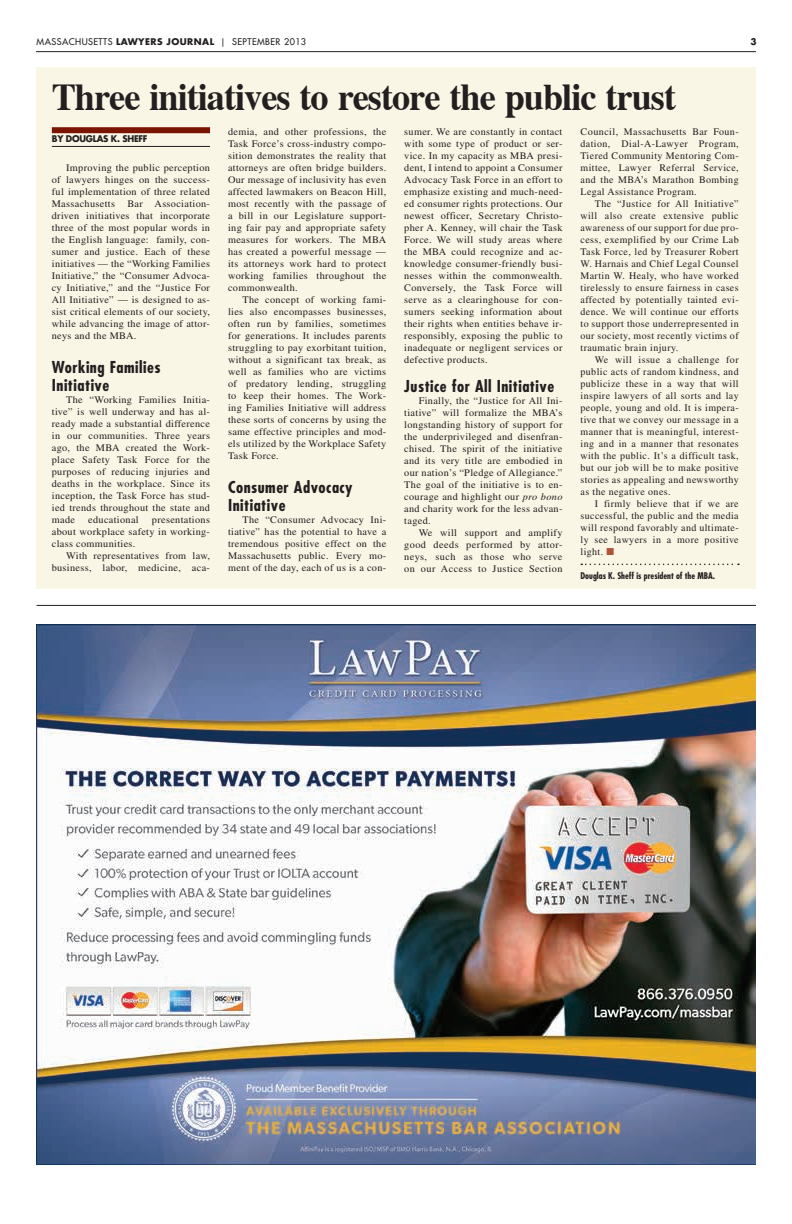
<style>
.page{position:relative;width:792px;height:1224px;background:#fff}
.page>*{position:absolute;margin:0;border:0;box-sizing:border-box;transform-origin:0 0}
.t1{font:700 38px "Cardiff";letter-spacing:-.025em;color:#231f20;scale:.95 1}
.t2{font:700 condensed 16px/18.1px "Futura Std";letter-spacing:.03em;color:#231f20}
.t3{font:10px/12px "Times LT Std";letter-spacing:.03em;color:#231f20;text-align:justify}
.t4{font:700 condensed 9px "Futura Std";color:#231f20}
.t5{font:700 9px "Futura Std";letter-spacing:.05em;color:#231f20}
.t6{font:700 9px "Futura Std";letter-spacing:-.03em;color:#231f20;scale:.95 1}
.t7{font:500 9px "Futura Std";letter-spacing:.05em;color:#231f20}
.s1{font-family:"Function";font-weight:400;font-size:10px}
.s2{font-weight:500}
.s3{font-style:italic}
.s4{color:#b3523a}
</style>
<div class="page">
<hr style="left:36px;top:51px;width:720px;height:1px;background:#231f20">
<div style="left:36px;top:68px;width:720px;height:521px;background:#f9f6e6"></div>
<hr style="left:37px;top:605px;width:719px;height:1px;background:#231f20">
<img style="left:36px;top:624px;width:720px;height:540px">
<div style="left:52px;top:127px;width:158px;height:6px;background:#791500"></div>
<hr style="left:52px;top:146px;width:158px;height:1px;background:#231f20">
<svg style="left:581px;top:564px;width:158px;height:1px"></svg>
<p class="t7" style="left:37px;top:36px;width:58px">MASSACHUSETTS</p>
<p class="t5" style="left:116px;top:36px;width:192px">LAWYERS JOURNAL <span class="s1">|</span> <span class="s2">SEPTEMBER 2013</span></p>
<p class="t5" style="left:750px;top:36px;width:8px">3</p>
<h1 class="t1" style="left:52px;top:74px;width:659px">Three initiatives to restore the public trust</h1>
<p class="t6" style="left:52px;top:133px;width:97px">BY DOUGLAS K. SHEFF</p>
<p class="t3" style="left:52px;top:162px;width:160px;text-indent:14px">Improving the public perception of lawyers hinges on the success&shy;ful implementation of three related Massachusetts Bar Association&shy;driven initiatives that incorporate three of the most popular words in the English language: family, con&shy;sumer and justice. Each of these initiatives — the “Working Families Initiative,” the “Consumer Advoca&shy;cy Initiative,” and the “Justice For All Initiative” — is designed to as&shy;sist critical elements of our society, while advancing the image of attor&shy;neys and the MBA.</p>
<h2 class="t2" style="left:52px;top:359px;width:110px">Working Families<br>Initiative</h2>
<p class="t3" style="left:52px;top:394px;width:160px;text-indent:14px">The “Working Families Initia&shy;tive” is well underway and has al&shy;ready made a substantial difference in our communities. Three years ago, the MBA created the Work&shy;place Safety Task Force for the purposes of reducing injuries and deaths in the workplace. Since its inception, the Task Force has stud&shy;ied trends throughout the state and made</p>
<p class="t3" style="left:228px;top:125px;width:160px">demia, and other professions, the Task Force’s cross-industry compo&shy;sition demonstrates the reality that attorneys are often bridge builders.<br>Our message of inclusivity has even affected lawmakers on Beacon Hill, most recently with the passage of a bill in our Legislature support&shy;ing fair pay and appropriate safety measures for workers. The MBA has created a powerful message — its attorneys work hard to protect working families throughout the commonwealth.</p>
<p class="t3" style="left:228px;top:293px;width:160px;text-indent:14px">The concept of working fami&shy;lies also encompasses businesses, often run by families, sometimes for generations. It includes parents struggling to pay exorbitant tuition, without a significant tax break, as well as families who are victims of predatory lending, struggling to keep their homes. The Work&shy;ing Families Initiative will address these sorts of concerns by using the same effective principles and mod&shy;els utilized by the Workplace Safety Task Force.</p>
<h2 class="t2" style="left:228px;top:478px;width:126px">Consumer Advocacy<br>Initiative</h2>
<p class="t3" style="left:228px;top:513px;width:160px;text-indent:14px">The “Consumer Advocacy Ini&shy;tiative” has the potential to have a tremendous positive effect on the Massachusetts public. Every mo&shy;ment of the day, each of us is a con-</p>
<p class="t3" style="left:404px;top:125px;width:160px">sumer. We are constantly in contact with some type of product or ser&shy;vice. In my capacity as MBA presi&shy;dent, I intend to appoint a Consumer Advocacy Task Force in an effort to emphasize existing and much-need&shy;ed consumer rights protections. Our newest officer, Secretary Christo&shy;pher A. Kenney, will chair the Task Force. We will study areas where the MBA could recognize and ac&shy;knowledge consumer-friendly busi&shy;nesses within the commonwealth.<br>Conversely, the Task Force will serve as a clearinghouse for con&shy;sumers seeking information about their rights when entities behave ir&shy;responsibly, exposing the public to inadequate or negligent services or defective products.</p>
<h2 class="t2" style="left:404px;top:377px;width:151px">Justice for All Initiative</h2>
<p class="t3" style="left:404px;top:394px;width:160px;text-indent:14px">Finally, the “Justice for All Ini&shy;tiative” will formalize the MBA’s longstanding history of support for the underprivileged and disenfran&shy;chised. The spirit of the initiative and its very title are embodied in our nation’s “Pledge of Allegiance.” The goal of the initiative is to en&shy;courage and highlight our <span class="s3">pro bono </span>and charity work for the less advan&shy;taged.</p>
<p class="t3" style="left:404px;top:526px;width:160px;text-indent:14px">We will support and amplify good deeds performed by attor&shy;neys, such as those who serve on our Access to Justice Section</p>
<p class="t3" style="left:580px;top:125px;width:160px">Council, Massachusetts Bar Foun&shy;dation, Dial-A-Lawyer Program, Tiered Community Mentoring Com&shy;mittee, Lawyer Referral Service, and the MBA’s Marathon Bombing Legal Assistance Program.</p>
<p class="t3" style="left:580px;top:197px;width:160px;text-indent:14px">The “Justice for All Initiative” will also create extensive public awareness of our support for due pro&shy;cess, exemplified by our Crime Lab Task Force, led by Treasurer Robert W. Harnais and Chief Legal Counsel Martin W. Healy, who have worked tirelessly to ensure fairness in cases affected by potentially tainted evi&shy;dence. We will continue our efforts to support those underrepresented in our society, most recently victims of traumatic brain injury.</p>
<p class="t3" style="left:580px;top:353px;width:160px;text-indent:14px">We will issue a challenge for public acts of random kindness, and publicize these in a way that will inspire lawyers of all sorts and lay people, young and old. It is impera&shy;tive that we convey our message in a manner that is meaningful, interest&shy;ing and in a manner that resonates with the public. It’s a difficult task, but our job will be to make positive stories as appealing and newsworthy as the negative ones.</p>
<p class="t3" style="left:580px;top:497px;width:160px;text-indent:14px">I firmly believe that if we are successful, the public and the media will respond favorably and ultimate&shy;ly see lawyers in a more positive light. <span class="s4">■</span></p>
<p class="t4" style="left:580px;top:570px;width:136px">Douglas K. Sheff is president of the MBA.</p>
<p class="t3" style="left:52px;top:514px;width:160px;text-indent:100px">presentations about workplace safety in working&shy;class communities.</p>
<p class="t3" style="left:52px;top:550px;width:160px;text-align:right">With representatives from law, business, labor, medicine, aca-</p>
<p class="t3" style="left:88px;top:514px;width:52px">educational</p>
</div>
